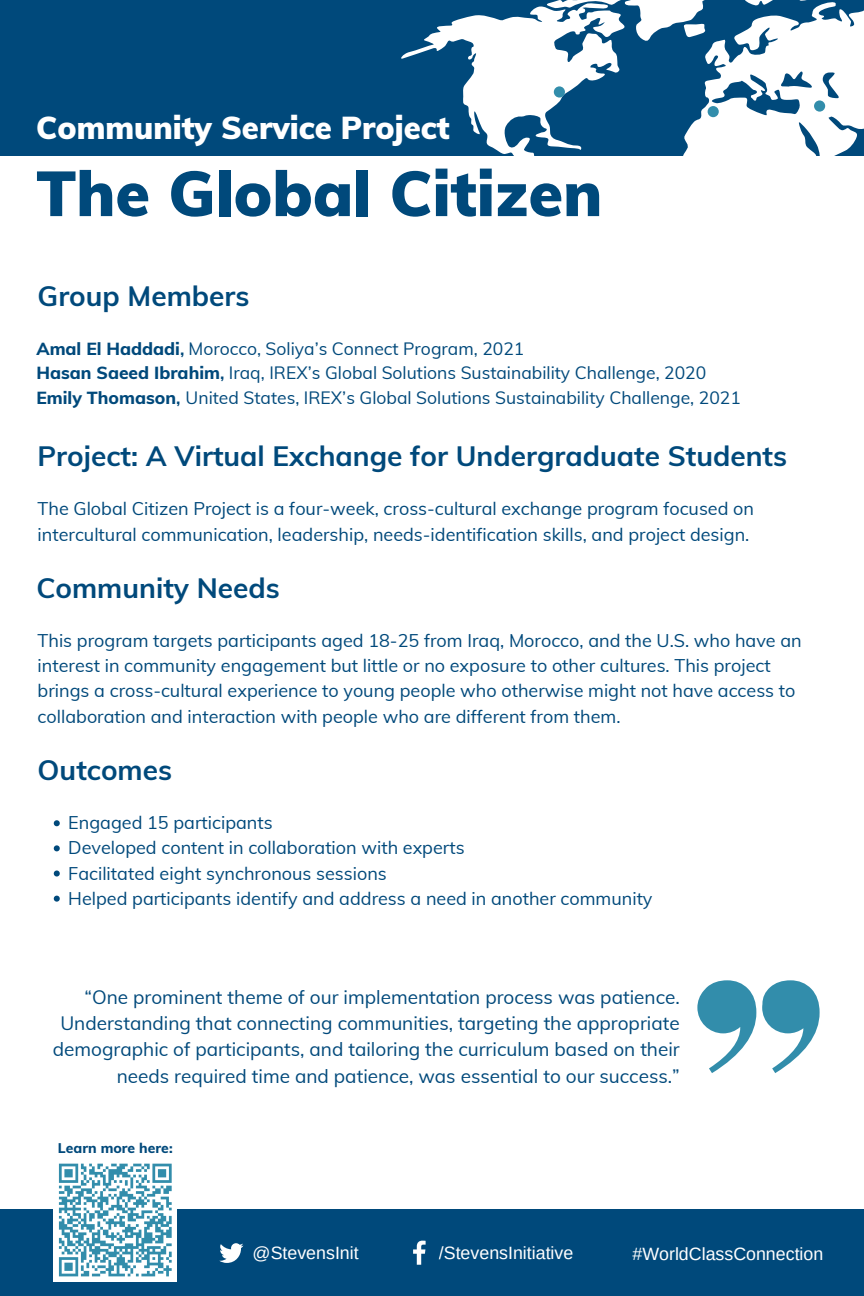
<style>
.page{position:relative;width:864px;height:1296px;background:#fff}
.page>*{position:absolute;margin:0;border:0;box-sizing:border-box;transform-origin:0 0}
.t1{font:900 62.75px "Muli";color:#00497b}
.t2{font:900 31.05px "Muli";color:#fff}
.t3{font:700 28px "Muli";color:#00497b}
.t4{font:19px/26.2px "Muli";color:#00497b;text-align:right}
.t5{font:18px/25.1px "Muli";color:#00497b}
.t6{font:17.8px "Arimo";color:#fff}
.t7{font:17.5px "Muli";color:#00497b}
.t8{font:800 14px "Muli";color:#00497b}
.s1{font-weight:800}
.s2{font-weight:700}
</style>
<div class="page">
<div style="left:0;top:0;width:864px;height:155px;background:#00497b"></div>
<svg style="left:401px;top:0;width:463px;height:156px"></svg>
<div style="left:0;top:1210px;width:864px;height:86px;background:#00497b"></div>
<div style="left:53px;top:1158px;width:124px;height:124px;background:#fff"></div>
<svg style="left:58px;top:1163px;width:114px;height:114px"></svg>
<svg style="left:219px;top:1243px;width:24px;height:20px"></svg>
<svg style="left:413px;top:1240px;width:13px;height:25px"></svg>
<div style="left:814px;top:100px;width:11px;height:12px;background:#328dab;border-radius:50%"></div>
<div style="left:708px;top:106px;width:11px;height:11px;background:#328dab;border-radius:50%"></div>
<div style="left:554px;top:86px;width:11px;height:12px;background:#328dab;border-radius:50%"></div>
<svg style="left:54px;top:820px;width:6px;height:6px"></svg>
<svg style="left:54px;top:845px;width:6px;height:6px"></svg>
<svg style="left:54px;top:871px;width:6px;height:6px"></svg>
<svg style="left:54px;top:896px;width:6px;height:6px"></svg>
<svg style="left:762px;top:980px;width:58px;height:93px"></svg>
<svg style="left:697px;top:980px;width:59px;height:93px"></svg>
<p class="t2" style="left:36px;top:107px;width:415px">Community Service Project</p>
<p class="t1" style="left:36px;top:153px;width:568px">The Global Citizen</p>
<p class="t3" style="left:38px;top:278px;width:213px">Group Members</p>
<p class="t7" style="left:36px;top:337px;width:489px"><span class="s1">Amal El Haddadi</span><span class="s2">,</span> Morocco, Soliya’s Connect Program, 2021</p>
<p class="t7" style="left:36px;top:362px;width:671px"><span class="s1">Hasan Saeed Ibrahim</span><span class="s2">,</span> Iraq, IREX’s Global Solutions Sustainability Challenge, 2020</p>
<p class="t7" style="left:36px;top:386px;width:706px"><span class="s1">Emily Thomason</span><span class="s2">,</span> United States, IREX’s Global Solutions Sustainability Challenge, 2021</p>
<p class="t3" style="left:38px;top:438px;width:751px">Project: A Virtual Exchange for Undergraduate Students</p>
<p class="t5" style="left:38px;top:496px;width:718px">The Global Citizen Project is a four-week, cross-cultural exchange program focused on intercultural communication, leadership, needs-identification skills, and project design.</p>
<p class="t3" style="left:36px;top:570px;width:245px">Community Needs</p>
<p class="t5" style="left:38px;top:628px;width:766px">This program targets participants aged 18-25 from Iraq, Morocco, and the U.S. who have an interest in community engagement but little or no exposure to other cultures. This project brings a cross-cultural experience to young people who otherwise might not have access to collaboration and interaction with people who are different from them.</p>
<p class="t3" style="left:38px;top:752px;width:136px">Outcomes</p>
<p class="t5" style="left:68px;top:810px;width:206px">Engaged 15 participants</p>
<p class="t5" style="left:68px;top:835px;width:398px">Developed content in collaboration with experts</p>
<p class="t5" style="left:68px;top:860px;width:320px">Facilitated eight synchronous sessions</p>
<p class="t5" style="left:68px;top:885px;width:586px">Helped participants identify and address a need in another community</p>
<p class="t4" style="left:53px;top:984px;width:629px">“One prominent theme of our implementation process was patience.<br>Understanding that connecting communities, targeting the appropriate demographic of participants, and tailoring the curriculum based on their needs required time and patience, was essential to our success.”</p>
<p class="t8" style="left:58px;top:1139px;width:116px">Learn more here:</p>
<p class="t6" style="left:253px;top:1243px;width:108px">@StevensInit</p>
<p class="t6" style="left:439px;top:1243px;width:136px">/StevensInitiative</p>
<p class="t6" style="left:633px;top:1243px;width:192px">#WorldClassConnection</p>
</div>
